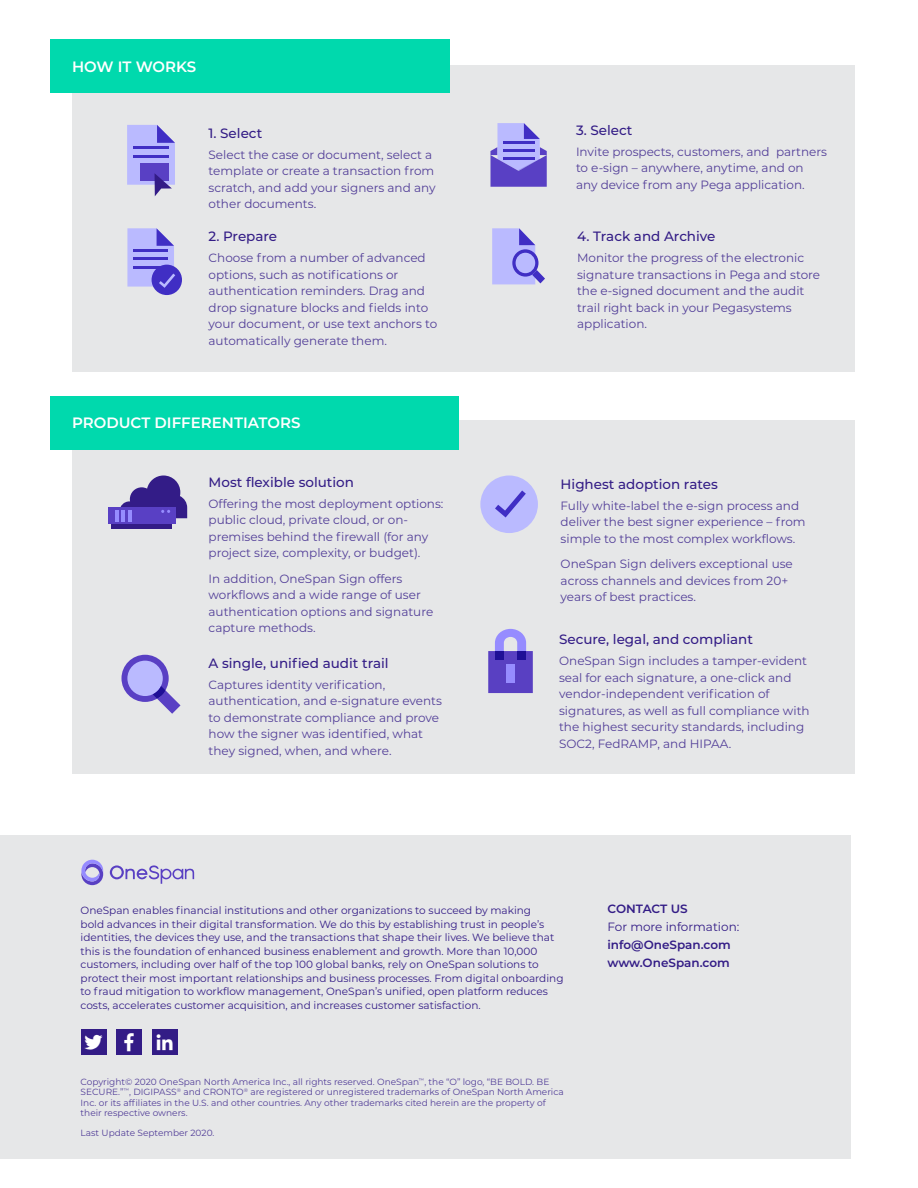
<style>
.page{position:relative;width:918px;height:1188px;background:#fff}
.page>*{position:absolute;margin:0;border:0;box-sizing:border-box;transform-origin:0 0}
.t1{font:600 15px "Montserrat";color:#fff}
.t2{font:500 13.5px "Montserrat";color:#331c86}
.t3{font:12px/16.5px "Montserrat";color:#523e98}
.t4{font:600 12px/18px "Montserrat";color:#331c86}
.t5{font:12px "Montserrat";color:#331c86}
.t6{font:10.5px/13.5px "Montserrat";color:#331c86}
.t7{font:9px/10.5px "Montserrat";color:#523e98}
</style>
<div class="page">
<div style="left:0;top:836px;width:850px;height:324px;background:#e6e7e8"></div>
<svg style="left:81px;top:860px;width:22px;height:25px"></svg>
<svg style="left:110px;top:865px;width:84px;height:19px"></svg>
<div style="left:81px;top:1029px;width:25px;height:26px;background:#331c86"></div>
<div style="left:116px;top:1029px;width:26px;height:26px;background:#331c86"></div>
<div style="left:152px;top:1029px;width:26px;height:26px;background:#331c86"></div>
<div style="left:72px;top:65px;width:783px;height:306px;background:#e6e7e8"></div>
<div style="left:51px;top:39px;width:399px;height:54px;background:#00d9ad"></div>
<div style="left:72px;top:421px;width:783px;height:353px;background:#e6e7e8"></div>
<div style="left:51px;top:396px;width:408px;height:54px;background:#00d9ad"></div>
<div style="left:108px;top:507px;width:68px;height:17px;background:#5940c4"></div>
<svg style="left:115px;top:476px;width:72px;height:45px"></svg>
<hr style="left:112px;top:524px;width:60px;height:4px;background:#331c87">
<div style="left:480px;top:476px;width:58px;height:57px;background:#babaff;border-radius:50%"></div>
<svg style="left:495px;top:490px;width:31px;height:28px"></svg>
<div style="left:121px;top:655px;width:48px;height:47px;background:#5940c4;border-radius:50%"></div>
<div style="left:127px;top:661px;width:36px;height:35px;background:#babaff;border-radius:50%"></div>
<svg style="left:153px;top:686px;width:28px;height:28px"></svg>
<svg style="left:488px;top:629px;width:45px;height:64px"></svg>
<div style="left:506px;top:664px;width:9px;height:19px;background:#968cff"></div>
<div style="left:517px;top:651px;width:9px;height:8px;background:#1f0f96"></div>
<div style="left:495px;top:651px;width:9px;height:8px;background:#1f0f96"></div>
<svg style="left:127px;top:125px;width:48px;height:71px"></svg>
<svg style="left:490px;top:123px;width:57px;height:64px;background:#8d81dd"></svg>
<div style="left:152px;top:265px;width:30px;height:30px;background:#402ec4;border-radius:50%"></div>
<svg style="left:127px;top:228px;width:48px;height:60px"></svg>
<svg style="left:492px;top:228px;width:53px;height:56px"></svg>
<p class="t1" style="left:72px;top:56px;width:126px">HOW IT WORKS</p>
<p class="t2" style="left:209px;top:124px;width:55px">1. Select</p>
<p class="t3" style="left:209px;top:146px;width:229px">Select the case or document, select a template or create a transaction from scratch, and add your signers and any other documents.</p>
<p class="t2" style="left:209px;top:227px;width:70px">2. Prepare</p>
<p class="t3" style="left:209px;top:249px;width:230px">Choose from a number of advanced options, such as notifications or authentication reminders. Drag and drop signature blocks and fields into your document, or use text anchors to automatically generate them.</p>
<p class="t1" style="left:72px;top:412px;width:230px">PRODUCT DIFFERENTIATORS</p>
<p class="t2" style="left:209px;top:472px;width:147px">Most flexible solution</p>
<p class="t3" style="left:209px;top:495px;width:236px">Offering the most deployment options: public cloud, private cloud, or on&shy;premises behind the firewall (for any project size, complexity, or budget).</p>
<p class="t3" style="left:209px;top:570px;width:226px">In addition, OneSpan Sign offers workflows and a wide range of user authentication options and signature capture methods.</p>
<p class="t2" style="left:209px;top:654px;width:182px">A single, unified audit trail</p>
<p class="t3" style="left:209px;top:676px;width:235px">Captures identity verification, authentication, and e-signature events to demonstrate compliance and prove how the signer was identified, what they signed, when, and where.</p>
<p class="t2" style="left:576px;top:121px;width:58px">3. Select</p>
<p class="t3" style="left:576px;top:143px;width:253px">Invite prospects, customers, and partners to e-sign – anywhere, anytime, and on any device from any Pega application.</p>
<p class="t2" style="left:577px;top:227px;width:140px">4. Track and Archive</p>
<p class="t3" style="left:577px;top:249px;width:244px">Monitor the progress of the electronic signature transactions in Pega and store the e-signed document and the audit trail right back in your Pegasystems application.</p>
<p class="t2" style="left:561px;top:474px;width:159px">Highest adoption rates</p>
<p class="t3" style="left:561px;top:497px;width:247px">Fully white-label the e-sign process and deliver the best signer experience – from simple to the most complex workflows.</p>
<p class="t3" style="left:561px;top:555px;width:234px">OneSpan Sign delivers exceptional use across channels and devices from 20+ years of best practices.</p>
<p class="t2" style="left:559px;top:630px;width:195px">Secure, legal, and compliant</p>
<p class="t3" style="left:559px;top:652px;width:252px">OneSpan Sign includes a tamper-evident seal for each signature, a one-click and vendor-independent verification of signatures, as well as full compliance with the highest security standards, including SOC2, FedRAMP, and HIPAA.</p>
<p class="t6" style="left:81px;top:904px;width:484px">OneSpan enables financial institutions and other organizations to succeed by making<br>bold advances in their digital transformation. We do this by establishing trust in people’s identities, the devices they use, and the transactions that shape their lives. We believe that this is the foundation of enhanced business enablement and growth. More than 10,000 customers, including over half of the top 100 global banks, rely on OneSpan solutions to protect their most important relationships and business processes. From digital onboarding to fraud mitigation to workflow management, OneSpan’s unified, open platform reduces costs, accelerates customer acquisition, and increases customer satisfaction.</p>
<p class="t7" style="left:81px;top:1076px;width:485px">Copyright© 2020 OneSpan North America Inc., all rights reserved. OneSpan<sup>™</sup>, the “O” logo, “BE BOLD. BE SECURE.”<sup>™</sup>, DIGIPASS<sup>®</sup> and CRONTO<sup>®</sup> are registered or unregistered trademarks of OneSpan North America Inc. or its affiliates in the U.S. and other countries. Any other trademarks cited herein are the property of their respective owners.</p>
<p class="t7" style="left:81px;top:1127px;width:135px">Last Update September 2020.</p>
<p class="t4" style="left:608px;top:899px;width:82px">CONTACT US</p>
<p class="t5" style="left:608px;top:919px;width:133px">For more information:</p>
<p class="t4" style="left:608px;top:935px;width:125px">info@OneSpan.com www.OneSpan.com</p>
</div>
